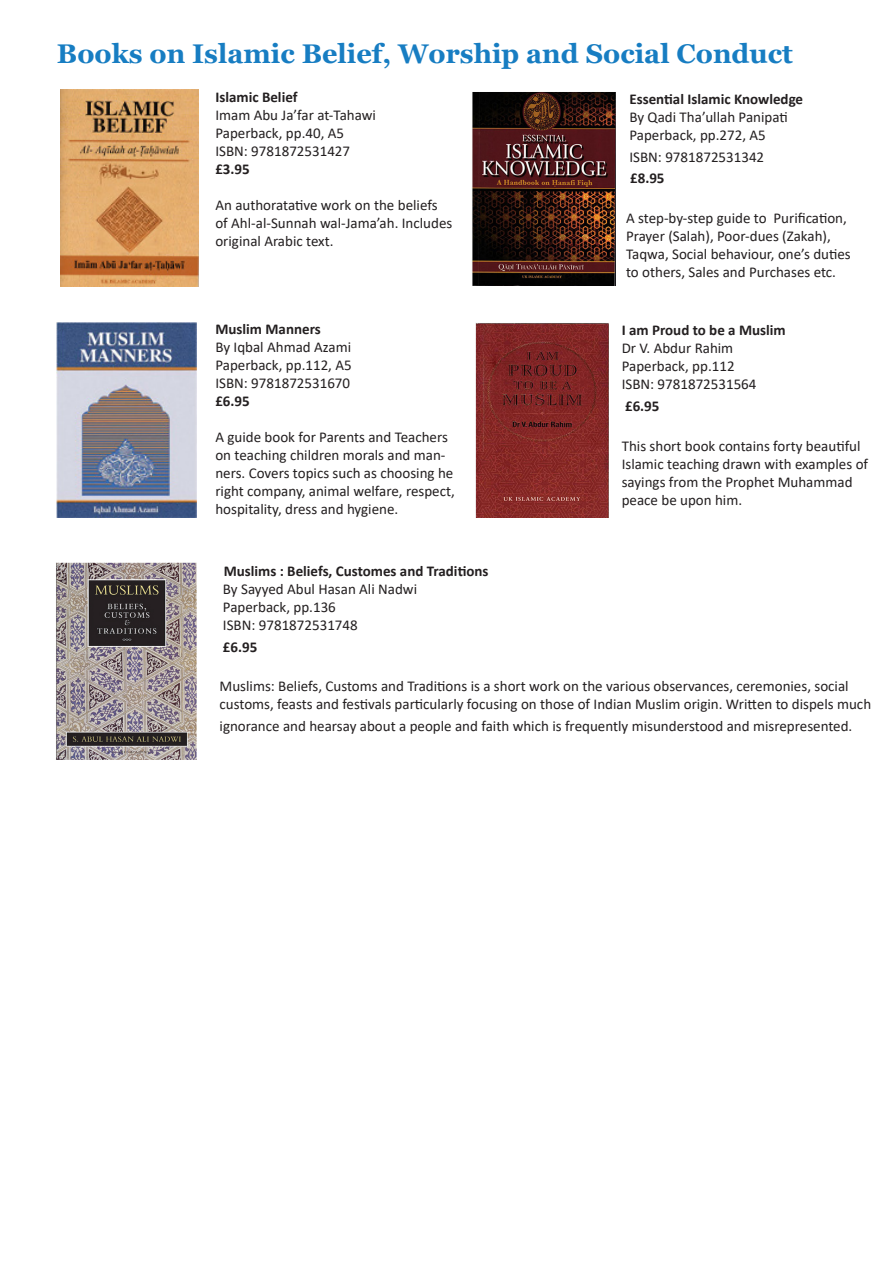
<style>
.page{position:relative;width:893px;height:1263px;background:#fff}
.page>*{position:absolute;margin:0;border:0;box-sizing:border-box;transform-origin:0 0}
.t1{font:700 27px "Georgia";color:#177dc2}
.t2{font:15px/18px "Calibri";color:#231f20}
.t3{font:700 15px "Calibri";color:#231f20}
</style>
<div class="page">
<img style="left:60px;top:90px;width:138px;height:196px">
<img style="left:471px;top:92px;width:145px;height:194px">
<img style="left:57px;top:323px;width:139px;height:195px">
<img style="left:476px;top:323px;width:132px;height:195px">
<img style="left:55px;top:563px;width:141px;height:196px">
<p class="t1" style="left:57px;top:36px;width:737px">Books on Islamic Belief, Worship and Social Conduct</p>
<p class="t3" style="left:215px;top:87px;width:84px">Islamic Belief</p>
<p class="t2" style="left:215px;top:106px;width:162px">Imam Abu Ja’far at-Tahawi</p>
<p class="t2" style="left:215px;top:124px;width:130px">Paperback, pp.40, A5</p>
<p class="t2" style="left:215px;top:142px;width:136px">ISBN: 9781872531427</p>
<p class="t3" style="left:215px;top:159px;width:36px">£3.95</p>
<p class="t2" style="left:215px;top:196px;width:238px">An authoratative work on the beliefs of Ahl-al-Sunnah wal-Jama’ah. Includes original Arabic text.</p>
<p class="t3" style="left:629px;top:88px;width:175px">Essential Islamic Knowledge</p>
<p class="t2" style="left:629px;top:108px;width:160px">By Qadi Tha’ullah Panipati</p>
<p class="t2" style="left:629px;top:126px;width:138px">Paperback, pp.272, A5</p>
<p class="t2" style="left:629px;top:147px;width:136px">ISBN: 9781872531342</p>
<p class="t3" style="left:630px;top:168px;width:36px">£8.95</p>
<p class="t2" style="left:626px;top:208px;width:226px">A step-by-step guide to Purification, Prayer (Salah), Poor-dues (Zakah), Taqwa, Social behaviour, one’s duties to others, Sales and Purchases etc.</p>
<p class="t3" style="left:215px;top:318px;width:107px">Muslim Manners</p>
<p class="t2" style="left:215px;top:338px;width:137px">By Iqbal Ahmad Azami</p>
<p class="t2" style="left:215px;top:356px;width:138px">Paperback, pp.112, A5</p>
<p class="t2" style="left:215px;top:374px;width:136px">ISBN: 9781872531670</p>
<p class="t3" style="left:215px;top:390px;width:36px">£6.95</p>
<p class="t2" style="left:215px;top:428px;width:241px">A guide book for Parents and Teachers on teaching children morals and man&shy;ners. Covers topics such as choosing he right company, animal welfare, respect, hospitality, dress and hygiene.</p>
<p class="t3" style="left:622px;top:320px;width:166px">I am Proud to be a Muslim</p>
<p class="t2" style="left:622px;top:339px;width:113px">Dr V. Abdur Rahim</p>
<p class="t2" style="left:622px;top:357px;width:114px">Paperback, pp.112</p>
<p class="t2" style="left:622px;top:375px;width:136px">ISBN: 9781872531564</p>
<p class="t3" style="left:625px;top:395px;width:36px">£6.95</p>
<p class="t2" style="left:622px;top:436px;width:248px">This short book contains forty beautiful Islamic teaching drawn with examples of sayings from the Prophet Muhammad peace be upon him.</p>
<p class="t3" style="left:224px;top:560px;width:266px">Muslims : Beliefs, Customes and Traditions</p>
<p class="t2" style="left:223px;top:579px;width:196px">By Sayyed Abul Hasan Ali Nadwi</p>
<p class="t2" style="left:223px;top:597px;width:114px">Paperback, pp.136</p>
<p class="t2" style="left:223px;top:615px;width:136px">ISBN: 9781872531748</p>
<p class="t3" style="left:223px;top:636px;width:36px">£6.95</p>
<p class="t2" style="left:220px;top:677px;width:653px">Muslims: Beliefs, Customs and Traditions is a short work on the various observances, ceremonies, social customs, feasts and festivals particularly focusing on those of Indian Muslim origin. Written to dispels much</p>
<p class="t2" style="left:220px;top:716px;width:634px">ignorance and hearsay about a people and faith which is frequently misunderstood and misrepresented.</p>
</div>
